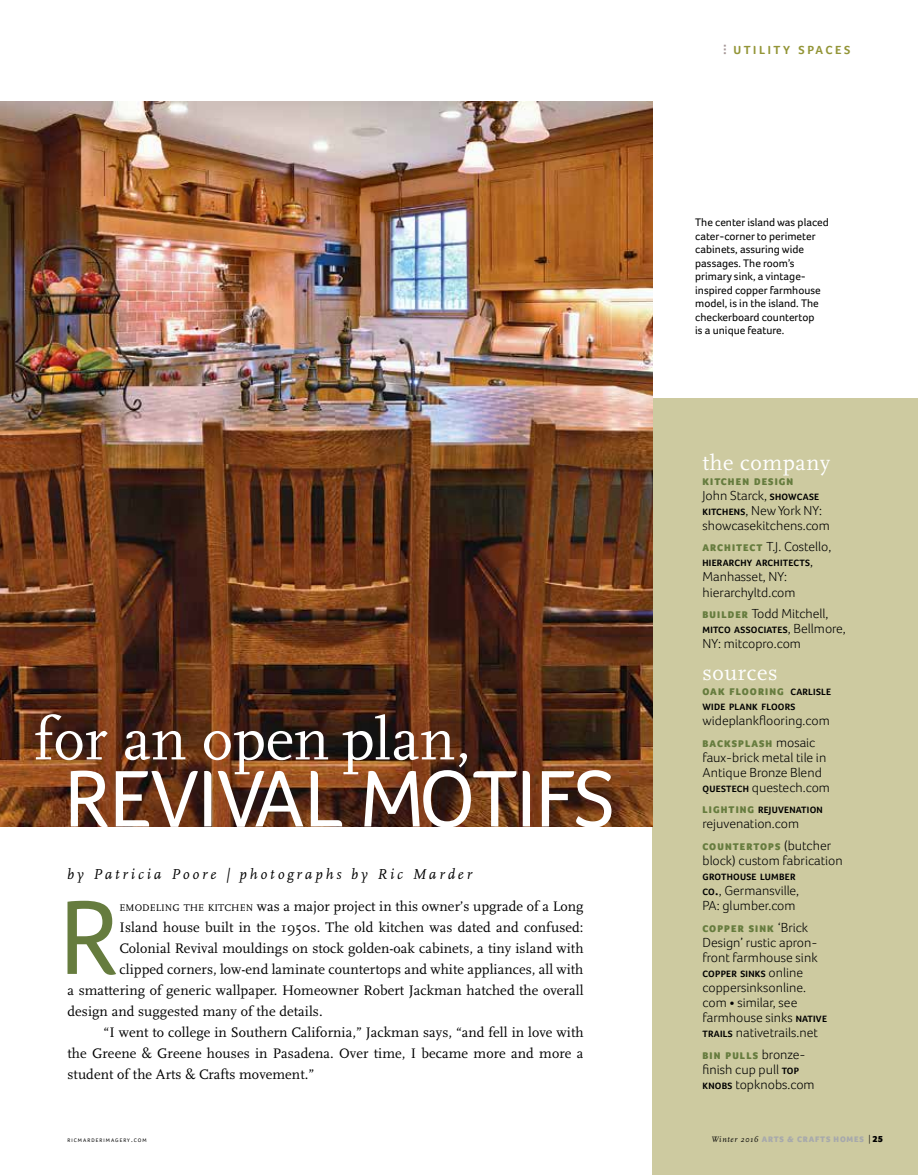
<style>
.page{position:relative;width:918px;height:1175px;background:#fff}
.page>*{position:absolute;margin:0;border:0;box-sizing:border-box;transform-origin:0 0}
.t1{font:108.15px "Foco";color:#667c3e}
.t2{font:82.65px "Foco";letter-spacing:-.01em;color:#fff}
.t3{font:61.2px "Scala";color:#fff}
.t4{font:22.5px "Scala";letter-spacing:.025em;color:#fff}
.t5{font:italic 15px "Scala";letter-spacing:.2em;color:#000}
.t6{font:14.4px "Scala";letter-spacing:.005em;color:#000}
.t7{font:300 13.5px/15px "Foco";color:#000}
.t8{font:700 12.15px "Foco";letter-spacing:.215em;color:#939537}
.t9{font:11.25px/13.5px "Foco";color:#000}
.t10{font:900 10.05px "Foco";letter-spacing:.105em;color:#667c3e}
.t11{font:700 9.45px "Foco";letter-spacing:.03em;color:#000}
.t12{font:900 8.25px "Foco";letter-spacing:.095em;color:#a7a9ac}
.t13{font:5.25px "Foco";letter-spacing:.2em;color:#000}
.s1{font-size:10.05px}
.s2{font-size:7.5px}
.s3{font-weight:700;font-size:9.45px}
.s4{font-weight:900;font-size:10.05px;color:#667c3e}
.s5{font-weight:300;font-size:13.5px}
.s6{font-weight:700;font-size:9.45px;color:#000}
.s7{font-weight:300;font-size:13.5px;color:#000}
.s8{font-weight:700}
.s9{font-family:"Scala";font-weight:400;font-style:italic;color:#000}
.s10{font-weight:300;font-size:9px;color:#000}
.s11{font-size:9px;color:#000}
</style>
<div class="page">
<div style="left:653px;top:399px;width:265px;height:775px;background:#cdcaa0"></div>
<img style="left:0;top:101px;width:653px;height:725px">
<h3 class="t3" style="left:34px;top:706px;width:438px">for an open plan,</h3>
<h2 class="t2" style="left:64px;top:751px;width:552px">REVIVAL MOTIFS</h2>
<p class="t5" style="left:67px;top:866px;width:406px">by Patricia Poore | photographs by Ric Marder</p>
<h1 class="t1" style="left:59px;top:875px;width:62px">R</h1>
<p class="t6" style="left:120px;top:898px;width:465px"><span class="s1">EMODELING THE KITCHEN</span> was a major project in this owner’s upgrade of a Long</p>
<p class="t6" style="left:120px;top:919px;width:465px">Island house built in the 1950s. The old kitchen was dated and confused:</p>
<p class="t6" style="left:120px;top:940px;width:465px">Colonial Revival mouldings on stock golden-oak cabinets, a tiny island with</p>
<p class="t6" style="left:120px;top:961px;width:465px">clipped corners, low-end laminate countertops and white appliances, all with</p>
<p class="t6" style="left:68px;top:982px;width:518px">a smattering of generic wallpaper. Homeowner Robert Jackman hatched the overall</p>
<p class="t6" style="left:68px;top:1003px;width:257px">design and suggested many of the details.</p>
<p class="t6" style="left:103px;top:1024px;width:482px">“I went to college in Southern California,” Jackman says, “and fell in love with</p>
<p class="t6" style="left:68px;top:1045px;width:518px">the Greene &amp; Greene houses in Pasadena. Over time, I became more and more a</p>
<p class="t6" style="left:68px;top:1066px;width:248px">student of the Arts &amp; Crafts movement.”</p>
<p class="t13" style="left:68px;top:1137px;width:81px">RICMARDERIMAGERY<span class="s2">.</span>COM</p>
<p class="t8" style="left:733px;top:42px;width:119px">UTILITY SPACES</p>
<p class="t9" style="left:695px;top:215px;width:135px">The center island was placed cater-corner to perimeter cabinets, assuring wide passages. The room’s primary sink, a vintage&shy;inspired copper farmhouse model, is in the island. The checkerboard countertop<br>is a unique feature.</p>
<h3 class="t4" style="left:703px;top:450px;width:129px">the company</h3>
<p class="t10" style="left:703px;top:475px;width:92px">KITCHEN DESIGN</p>
<p class="t7" style="left:703px;top:487px;width:129px">John Starck, <span class="s3">SHOWCASE<br>KITCHENS</span>, New York NY: showcasekitchens.com</p>
<p class="t7" style="left:703px;top:539px;width:130px"><span class="s4">ARCHITEC T</span> T.J. Costello,</p>
<p class="t11" style="left:703px;top:557px;width:112px">HIERARCHY ARCHITECTS<span class="s5">,</span></p>
<p class="t7" style="left:703px;top:569px;width:95px">Manhasset, NY: hierarchyltd.com</p>
<p class="t7" style="left:703px;top:606px;width:127px"><span class="s4">BUILDER</span> Todd Mitchell,</p>
<p class="t11" style="left:703px;top:624px;width:145px">MITCO ASSOCIATES<span class="s5">, Bellmore,</span></p>
<p class="t7" style="left:703px;top:636px;width:100px">NY: mitcopro.com</p>
<h3 class="t4" style="left:703px;top:660px;width:77px">sources</h3>
<p class="t10" style="left:703px;top:685px;width:130px">OAK FLOORING <span class="s6">CARLISLE</span></p>
<p class="t11" style="left:703px;top:701px;width:94px">WIDE PLANK FLOORS</p>
<p class="t7" style="left:703px;top:712px;width:129px">wideplankflooring.com</p>
<p class="t10" style="left:703px;top:737px;width:114px">BACKSPLASH <span class="s7">mosaic</span></p>
<p class="t7" style="left:703px;top:749px;width:129px">faux-brick metal tile in<br>Antique Bronze Blend<br><span class="s3">QUESTECH</span> questech.com</p>
<p class="t11" style="left:703px;top:804px;width:122px"><span class="s4">LIGHTING</span> REJUVENATION</p>
<p class="t7" style="left:703px;top:816px;width:98px">rejuvenation.com</p>
<p class="t10" style="left:703px;top:841px;width:130px">COUNTERTOPS <span class="s7">(butcher</span></p>
<p class="t7" style="left:703px;top:853px;width:142px">block) custom fabrication</p>
<p class="t11" style="left:703px;top:871px;width:95px">GROTHOUSE LUMBER</p>
<p class="t7" style="left:703px;top:883px;width:98px"><span class="s3">CO</span><span class="s8">.</span>, Germansville,<br>PA: glumber.com</p>
<p class="t10" style="left:703px;top:922px;width:107px">COPPER SINK <span class="s7">‘Brick</span></p>
<p class="t7" style="left:703px;top:934px;width:117px">Design’ rustic apron&shy;front farmhouse sink</p>
<p class="t11" style="left:703px;top:968px;width:102px">COPPER SINKS <span class="s5">online</span></p>
<p class="t7" style="left:703px;top:979px;width:126px">coppersinksonline. com • similar, see farmhouse sinks <span class="s3">NATIVE<br>TRAILS</span> nativetrails.net</p>
<p class="t10" style="left:703px;top:1049px;width:104px">BIN PULLS <span class="s7">bronze-</span></p>
<p class="t7" style="left:703px;top:1061px;width:114px">finish cup pull <span class="s3">TOP<br>KNOBS</span> topknobs.com</p>
<p class="t12" style="left:711px;top:1134px;width:174px"><span class="s9">Winter 2016</span> ARTS &amp; CRAFTS HOMES <span class="s10">|</span> <span class="s11">25</span></p>
</div>
